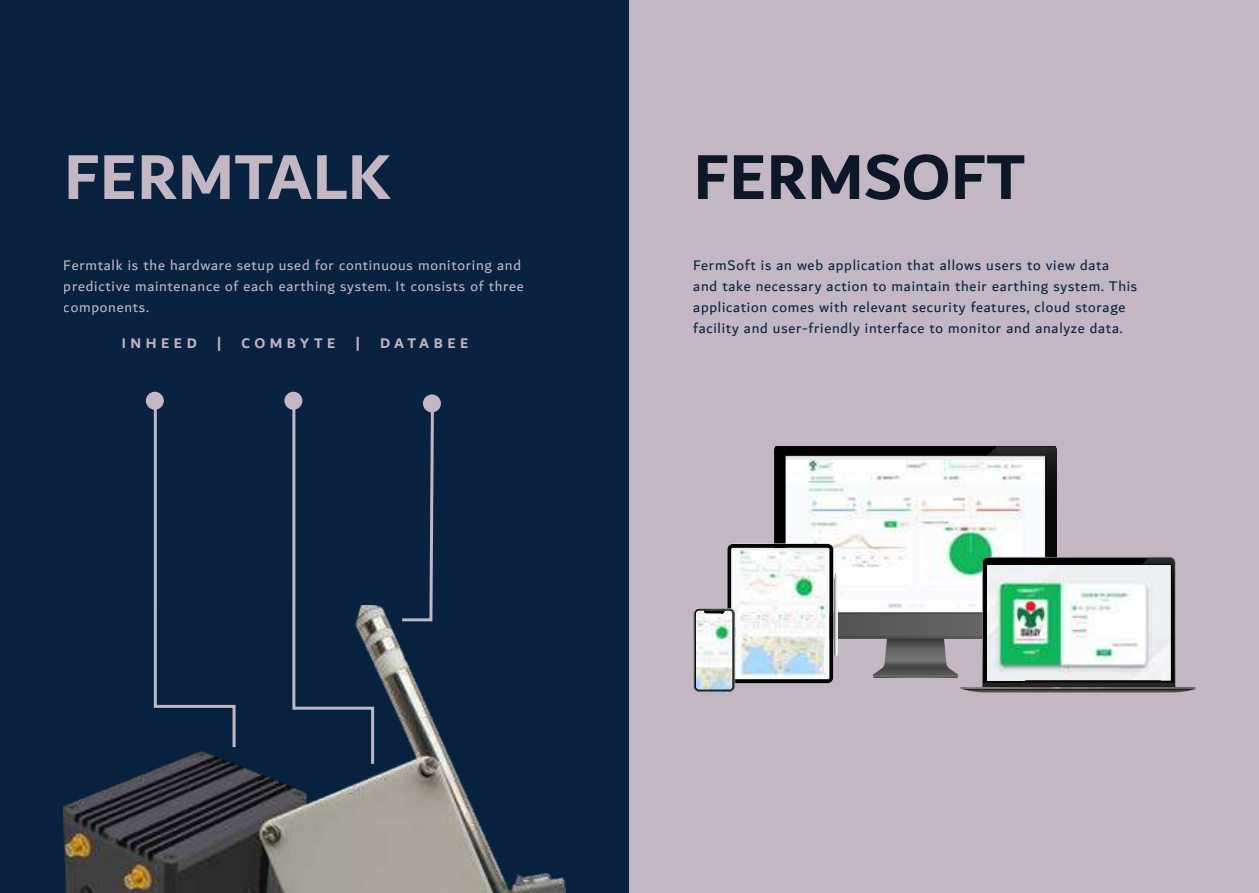
<style>
.page{position:relative;width:1259px;height:893px;background:#fff}
.page>*{position:absolute;margin:0;border:0;box-sizing:border-box;transform-origin:0 0}
.t1{font:700 67.5px "Dubai";color:#c2b7c2}
.t2{font:700 67.5px "Dubai";color:#0c1728}
.t3{font:15px/21px "Dubai";letter-spacing:.05em;color:#08223f}
.t4{font:15px/21px "Dubai";letter-spacing:.05em;color:#c2b7c2}
.t5{font:700 15px "Dubai";letter-spacing:.3em;color:#c2b7c2}
</style>
<div class="page">
<div style="left:0;top:0;width:629px;height:893px;background:#08223f"></div>
<div style="left:629px;top:0;width:630px;height:893px;background:#c2b7c2"></div>
<img style="left:64px;top:605px;width:502px;height:288px">
<svg style="left:152px;top:410px;width:85px;height:340px"></svg>
<div style="left:146px;top:392px;width:18px;height:18px;background:#c2b7c2;border-radius:50%"></div>
<svg style="left:291px;top:400px;width:84px;height:367px"></svg>
<div style="left:284px;top:392px;width:18px;height:18px;background:#c2b7c2;border-radius:50%"></div>
<svg style="left:399px;top:406px;width:36px;height:217px"></svg>
<div style="left:423px;top:394px;width:18px;height:18px;background:#c2b7c2;border-radius:50%"></div>
<svg style="left:693px;top:446px;width:502px;height:247px"></svg>
<h1 class="t1" style="left:64px;top:136px;width:329px">FERMTALK</h1>
<h1 class="t2" style="left:693px;top:136px;width:333px">FERMSOFT</h1>
<p class="t4" style="left:64px;top:255px;width:461px">Fermtalk is the hardware setup used for continuous monitoring and predictive maintenance of each earthing system. It consists of three components.</p>
<p class="t5" style="left:122px;top:334px;width:77px">INHEED</p>
<p class="t5" style="left:217px;top:334px;width:6px">|</p>
<p class="t5" style="left:241px;top:334px;width:96px">COMBYTE</p>
<p class="t5" style="left:356px;top:334px;width:6px">|</p>
<p class="t5" style="left:380px;top:334px;width:90px">DATABEE</p>
<p class="t3" style="left:693px;top:255px;width:445px">FermSoft is an web application that allows users to view data<br>and take necessary action to maintain their earthing system. This application comes with relevant security features, cloud storage facility and user-friendly interface to monitor and analyze data.</p>
</div>
